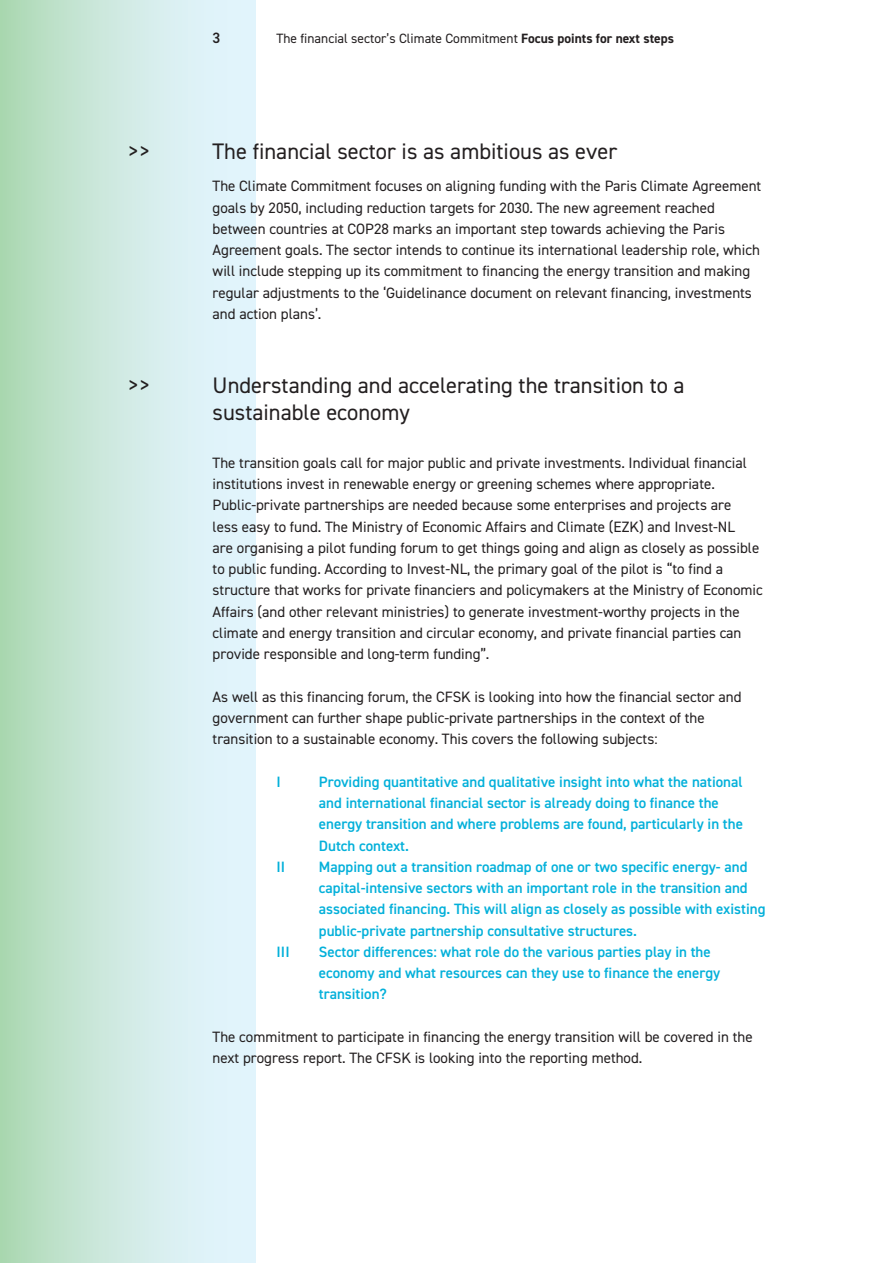
<style>
.page{position:relative;width:893px;height:1263px;background:#fff}
.page>*{position:absolute;margin:0;border:0;box-sizing:border-box;transform-origin:0 0}
.Kopje{font:22.5px/27px "DIN2014";color:#231f20}
.Platte_tekst{font:15px/21.3px "DIN2014";color:#231f20}
.Punten{font:600 15px/21.3px "DIN2014";color:#03b0da}
.Platte_tekst-2{font:600 15px "DIN2014";color:#231f20}
.t1{font:13.5px "DIN2014";color:#231f20}
.s1{font-weight:700}
</style>
<div class="page">
<div style="left:0;top:0;width:255px;height:1263px;background:linear-gradient(to right,#b1dab8,#ebf8ff)"></div>
<p class="Kopje" style="left:128px;top:138px;width:24px">&gt;&gt;</p>
<p class="Kopje" style="left:128px;top:372px;width:24px">&gt;&gt;</p>
<p class="Platte_tekst-2" style="left:213px;top:27px;width:9px">3</p>
<p class="t1" style="left:276px;top:29px;width:399px">The financial sector’s Climate Commitment <span class="s1">Focus points for next steps</span></p>
<p class="Kopje" style="left:213px;top:138px;width:406px">The financial sector is as ambitious as ever</p>
<p class="Platte_tekst" style="left:213px;top:175px;width:550px">The Climate Commitment focuses on aligning funding with the Paris Climate Agreement goals by 2050, including reduction targets for 2030. The new agreement reached between countries at COP28 marks an important step towards achieving the Paris Agreement goals. The sector intends to continue its international leadership role, which will include stepping up its commitment to financing the energy transition and making regular adjustments to the ‘Guidelinance document on relevant financing, investments and action plans’.</p>
<p class="Kopje" style="left:213px;top:372px;width:474px">Understanding and accelerating the transition to a sustainable economy</p>
<p class="Platte_tekst" style="left:213px;top:452px;width:552px">The transition goals call for major public and private investments. Individual financial institutions invest in renewable energy or greening schemes where appropriate.<br>Public-private partnerships are needed because some enterprises and projects are<br>less easy to fund. The Ministry of Economic Affairs and Climate (EZK) and Invest-NL<br>are organising a pilot funding forum to get things going and align as closely as possible to public funding. According to Invest-NL, the primary goal of the pilot is “to find a structure that works for private financiers and policymakers at the Ministry of Economic Affairs (and other relevant ministries) to generate investment-worthy projects in the climate and energy transition and circular economy, and private financial parties can provide responsible and long-term funding”.</p>
<p class="Platte_tekst" style="left:213px;top:685px;width:530px">As well as this financing forum, the CFSK is looking into how the financial sector and government can further shape public-private partnerships in the context of the transition to a sustainable economy. This covers the following subjects:</p>
<p class="Punten" style="left:276px;top:770px;width:6px">I</p>
<p class="Punten" style="left:319px;top:770px;width:426px">Providing quantitative and qualitative insight into what the national and international financial sector is already doing to finance the energy transition and where problems are found, particularly in the Dutch context.</p>
<p class="Punten" style="left:276px;top:855px;width:10px">II</p>
<p class="Punten" style="left:319px;top:855px;width:448px">Mapping out a transition roadmap of one or two specific energy- and capital-intensive sectors with an important role in the transition and associated financing. This will align as closely as possible with existing public-private partnership consultative structures.</p>
<p class="Punten" style="left:276px;top:941px;width:15px">III</p>
<p class="Punten" style="left:319px;top:941px;width:403px">Sector differences: what role do the various parties play in the economy and what resources can they use to finance the energy transition?</p>
<p class="Platte_tekst" style="left:213px;top:1026px;width:541px">The commitment to participate in financing the energy transition will be covered in the next progress report. The CFSK is looking into the reporting method.</p>
</div>
